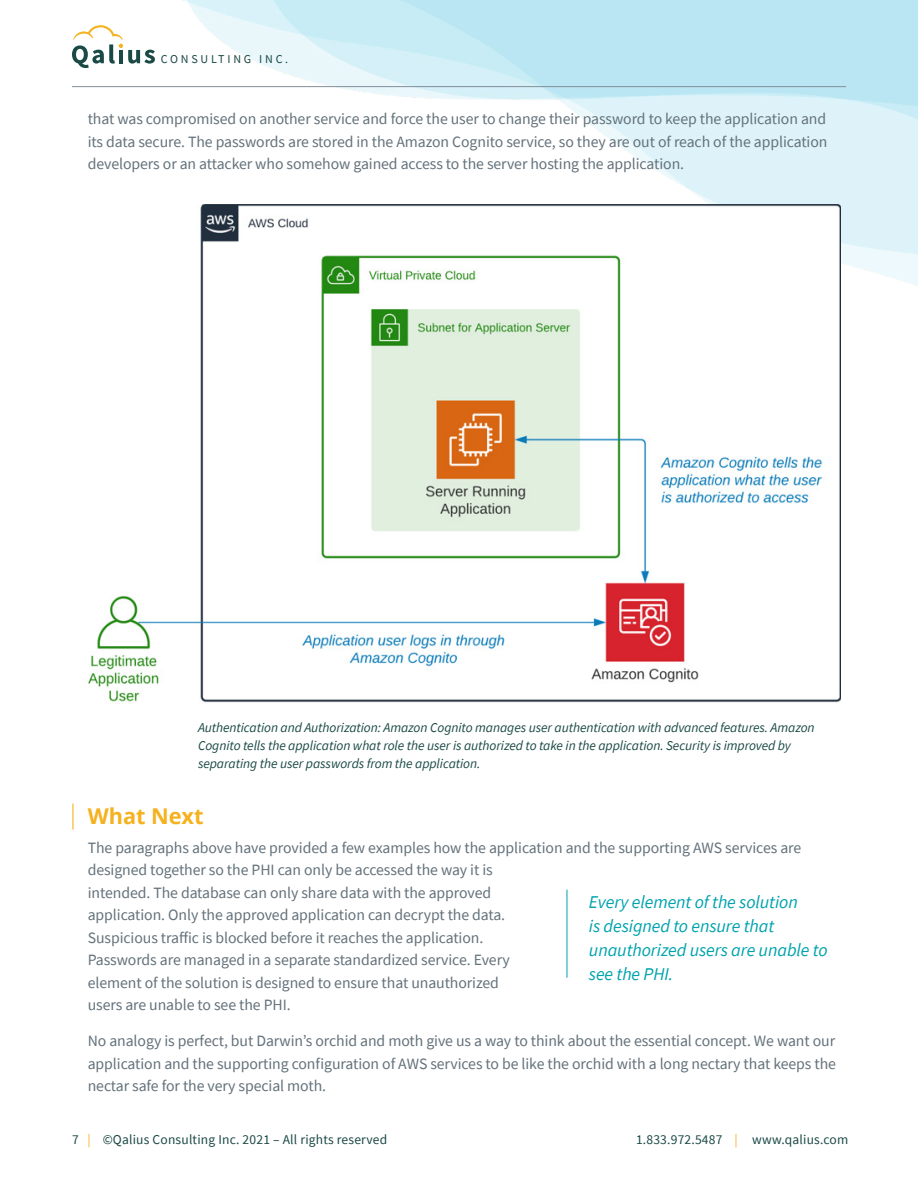
<style>
.page{position:relative;width:918px;height:1188px;background:#fff}
.page>*{position:absolute;margin:0;border:0;box-sizing:border-box;transform-origin:0 0}
.t1{font:700 21.75px "Noto Sans";color:#f5b11e}
.t2{font:italic 18px/24px "Source Sans Pro";letter-spacing:-.005em;color:#00a3ad}
.t3{font:15.75px/22.5px "Source Sans Pro";letter-spacing:-.005em;color:#63717a;text-align:justify}
.t4{font:italic 13.5px/18px "Source Sans Pro";letter-spacing:-.005em;color:#1a4a45}
.t5{font:13.5px "Source Sans Pro";letter-spacing:.015em;color:#1b4945}
.t6{font:12px "Source Sans Pro";letter-spacing:.23em;color:#1a4a45}
.s1{color:#f5b11e}
</style>
<div class="page">
<img style="left:72px;top:0;width:846px;height:294px">
<svg style="left:72px;top:25px;width:83px;height:43px"></svg>
<hr style="left:72px;top:86px;width:774px;height:1px;background:#828f99">
<img style="left:72px;top:204px;width:768px;height:500px">
<hr style="left:567px;top:890px;width:1px;height:88px;background:#00a3ad">
<hr style="left:72px;top:804px;width:2px;height:26px;background:#f5b11e">
<p class="t6" style="left:161px;top:52px;width:129px">CONSULTING INC.</p>
<p class="t3" style="left:88px;top:108px;width:741px">that was compromised on another service and force the user to change their password to keep the application and its data secure. The passwords are stored in the Amazon Cognito service, so they are out of reach of the application developers or an attacker who somehow gained access to the server hosting the application.</p>
<p class="t4" style="left:198px;top:719px;width:618px">Authentication and Authorization: Amazon Cognito manages user authentication with advanced features. Amazon<br>Cognito tells the application what role the user is authorized to take in the application. Security is improved by separating the user passwords from the application.</p>
<h1 class="t1" style="left:88px;top:800px;width:117px">What Next</h1>
<p class="t3" style="left:88px;top:836px;width:715px;text-align:left">The paragraphs above have provided a few examples how the application and the supporting AWS services are designed together so the PHI can only be accessed the way it is<br>intended. The database can only share data with the approved<br>application. Only the approved application can decrypt the data.<br>Suspicious traffic is blocked before it reaches the application.<br>Passwords are managed in a separate standardized service. Every<br>element of the solution is designed to ensure that unauthorized<br>users are unable to see the PHI.</p>
<p class="t3" style="left:88px;top:1030px;width:750px">No analogy is perfect, but Darwin’s orchid and moth give us a way to think about the essential concept. We want our application and the supporting configuration of AWS services to be like the orchid with a long nectary that keeps the nectar safe for the very special moth.</p>
<p class="t2" style="left:589px;top:889px;width:240px">Every element of the solution<br>is designed to ensure that unauthorized users are unable to see the PHI.</p>
<p class="t5" style="left:72px;top:1131px;width:317px">7 <span class="s1">|</span> ©Qalius Consulting Inc. 2021 – All rights reserved</p>
<p class="t5" style="left:636px;top:1131px;width:214px">1.833.972.5487 <span class="s1">|</span> www.qalius.com</p>
</div>
